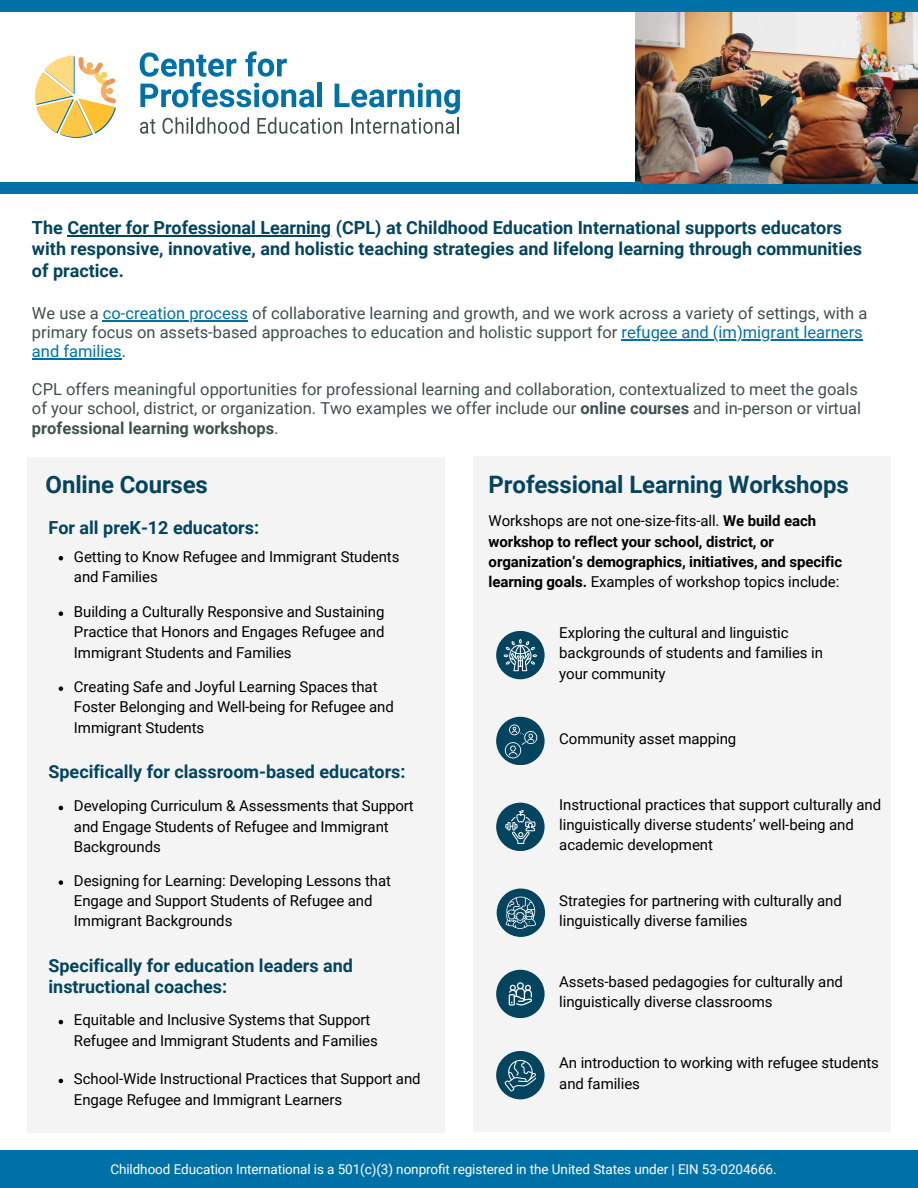
<style>
.page{position:relative;width:918px;height:1188px;background:#fff}
.page>*{position:absolute;margin:0;border:0;box-sizing:border-box;transform-origin:0 0}
.t1{font:700 24px "Roboto";letter-spacing:-.005em;color:#05445e}
.t2{font:700 18px/21.3px "Roboto";color:#03445e}
.t3{font:16.5px/19.2px "Roboto";color:#40504f}
.t4{font:700 16.5px "Roboto";color:#40504f}
.t5{font:16.5px "Roboto";color:#0071a7}
.t6{font:15px/20.2px "Roboto";letter-spacing:-.005em;color:#000}
.t7{font:700 15px/20.2px "Roboto";letter-spacing:-.005em;color:#000}
.t8{font:13.5px "Roboto";letter-spacing:-.005em;color:#fff}
.s1{color:#0071a7}
.s2{color:#40504f}
.s3{font-weight:700}
.s4{font-weight:400}
</style>
<div class="page">
<svg style="left:140px;top:51px;width:320px;height:83px"></svg>
<svg style="left:35px;top:55px;width:81px;height:83px"></svg>
<div style="left:0;top:182px;width:918px;height:11px;background:#0071a7"></div>
<img style="left:636px;top:11px;width:282px;height:172px">
<div style="left:0;top:0;width:918px;height:11px;background:#0071a7"></div>
<div style="left:0;top:1150px;width:918px;height:38px;background:#0071a7"></div>
<hr style="left:67px;top:235px;width:264px;height:1px;background:#03445e">
<hr style="left:103px;top:320px;width:145px;height:1px;background:#0071a7">
<hr style="left:622px;top:339px;width:241px;height:1px;background:#0071a7">
<hr style="left:32px;top:358px;width:90px;height:1px;background:#0071a7">
<div style="left:27px;top:457px;width:418px;height:676px;background:#f4f4f4"></div>
<svg style="left:59px;top:806px;width:4px;height:4px"></svg>
<svg style="left:59px;top:880px;width:4px;height:5px"></svg>
<svg style="left:59px;top:1020px;width:4px;height:4px"></svg>
<svg style="left:59px;top:1079px;width:4px;height:4px"></svg>
<svg style="left:59px;top:556px;width:4px;height:4px"></svg>
<svg style="left:59px;top:611px;width:4px;height:5px"></svg>
<svg style="left:59px;top:686px;width:4px;height:5px"></svg>
<div style="left:473px;top:456px;width:418px;height:676px;background:#f4f4f4"></div>
<div style="left:496px;top:631px;width:49px;height:48px;background:#05445e;border-radius:50%"></div>
<svg style="left:504px;top:639px;width:33px;height:32px"></svg>
<div style="left:496px;top:717px;width:49px;height:48px;background:#05445e;border-radius:50%"></div>
<svg style="left:504px;top:724px;width:34px;height:35px"></svg>
<div style="left:496px;top:803px;width:49px;height:48px;background:#05445e;border-radius:50%"></div>
<svg style="left:505px;top:810px;width:30px;height:34px"></svg>
<div style="left:497px;top:889px;width:48px;height:48px;background:#05445e;border-radius:50%"></div>
<svg style="left:506px;top:897px;width:30px;height:32px"></svg>
<div style="left:496px;top:970px;width:49px;height:48px;background:#05445e;border-radius:50%"></div>
<svg style="left:509px;top:982px;width:23px;height:24px"></svg>
<div style="left:496px;top:1051px;width:49px;height:48px;background:#05445e;border-radius:50%"></div>
<svg style="left:505px;top:1060px;width:31px;height:31px"></svg>
<p class="t2" style="left:32px;top:217px;width:812px">The Center for Professional Learning (CPL) at Childhood Education International supports educators</p>
<h2 class="t2" style="left:32px;top:238px;width:832px">with responsive, innovative, and holistic teaching strategies and lifelong learning through communities of practice.</h2>
<h3 class="t3" style="left:32px;top:304px;width:837px">We use a <span class="s1">co-creation process</span> of collaborative learning and growth, and we work across a variety of settings, with a</h3>
<h3 class="t3" style="left:32px;top:323px;width:832px">primary focus on assets-based approaches to education and holistic support for <span class="s1">refugee and (im)migrant learners</span></h3>
<h1 class="t5" style="left:32px;top:342px;width:96px">and families<span class="s2">.</span></h1>
<h1 class="t3" style="left:32px;top:380px;width:831px">CPL offers meaningful opportunities for professional learning and collaboration, contextualized to meet the goals of your school, district, or organization. Two examples we offer include our <span class="s3">online courses</span> and in-person or virtual</h1>
<p class="t4" style="left:32px;top:418px;width:248px">professional learning workshops<span class="s4">.</span></p>
<p class="t1" style="left:46px;top:471px;width:164px">Online Courses</p>
<p class="t2" style="left:48px;top:517px;width:212px">For all preK-12 educators:</p>
<p class="t6" style="left:74px;top:546px;width:327px">Getting to Know Refugee and Immigrant Students and Families</p>
<p class="t6" style="left:74px;top:602px;width:312px;text-align:justify">Building a Culturally Responsive and Sustaining Practice that Honors and Engages Refugee and Immigrant Students and Families</p>
<p class="t6" style="left:74px;top:677px;width:321px">Creating Safe and Joyful Learning Spaces that<br>Foster Belonging and Well-being for Refugee and<br>Immigrant Students</p>
<p class="t2" style="left:48px;top:761px;width:359px">Specifically for classroom-based educators:</p>
<p class="t6" style="left:74px;top:796px;width:341px">Developing Curriculum &amp; Assessments that Support and Engage Students of Refugee and Immigrant<br>Backgrounds</p>
<p class="t6" style="left:74px;top:871px;width:319px">Designing for Learning: Developing Lessons that<br>Engage and Support Students of Refugee and<br>Immigrant Backgrounds</p>
<p class="t2" style="left:48px;top:955px;width:306px">Specifically for education leaders and instructional coaches:</p>
<p class="t6" style="left:74px;top:1010px;width:305px">Equitable and Inclusive Systems that Support<br>Refugee and Immigrant Students and Families</p>
<p class="t6" style="left:74px;top:1069px;width:348px">School-Wide Instructional Practices that Support and<br>Engage Refugee and Immigrant Learners</p>
<h1 class="t1" style="left:489px;top:471px;width:362px">Professional Learning Workshops</h1>
<p class="t7" style="left:489px;top:511px;width:355px"><span class="s4">Workshops are not one-size-fits-all.</span> We build each workshop to reflect your school, district, or organization’s demographics, initiatives, and specific learning goals. <span class="s4">Examples of workshop topics include:</span></p>
<h2 class="t6" style="left:559px;top:623px;width:265px">Exploring the cultural and linguistic backgrounds of students and families in your community</h2>
<p class="t6" style="left:559px;top:729px;width:179px">Community asset mapping</p>
<p class="t6" style="left:559px;top:795px;width:323px">Instructional practices that support culturally and linguistically diverse students’ well-being and academic development</p>
<p class="t6" style="left:559px;top:891px;width:284px">Strategies for partnering with culturally and linguistically diverse families</p>
<h2 class="t6" style="left:559px;top:972px;width:285px">Assets-based pedagogies for culturally and linguistically diverse classrooms</h2>
<p class="t6" style="left:559px;top:1053px;width:321px">An introduction to working with refugee students and families</p>
<p class="t8" style="left:110px;top:1161px;width:668px">Childhood Education International is a 501(c)(3) nonprofit registered in the United States under | EIN 53-0204666.</p>
</div>
